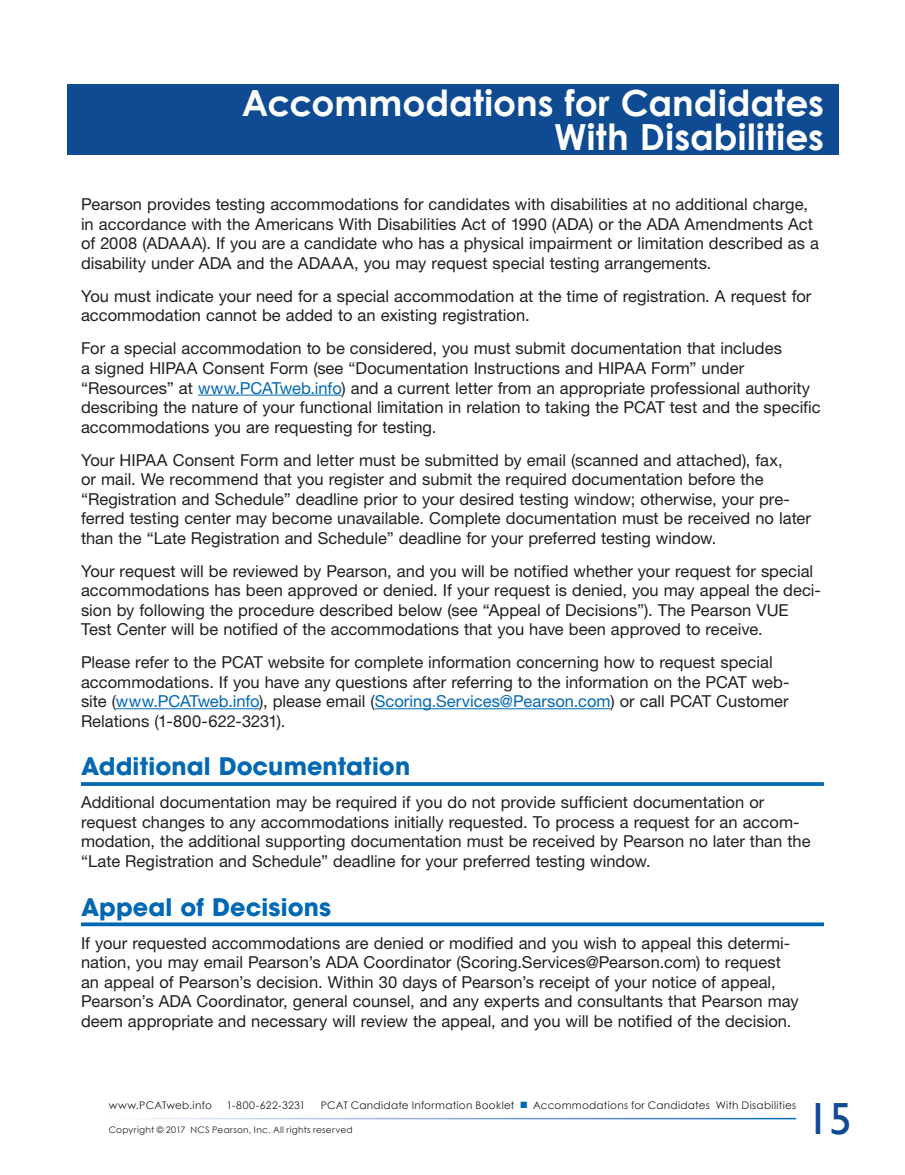
<style>
.page{position:relative;width:905px;height:1175px;background:#fff}
.page>*{position:absolute;margin:0;border:0;box-sizing:border-box;transform-origin:0 0}
.t1{font:45px "Gill Sans";color:#0f4b92}
.t2{font:700 36px/34.5px "Century Gothic";letter-spacing:.005em;color:#fff;text-align:right}
.t3{font:700 24px "ITC Avant Garde Std";letter-spacing:.005em;color:#0168b3}
.t4{font:16.5px/19.5px "Helvetica Neue LT Std";color:#231f20}
.t5{font:10.5px "Century Gothic";letter-spacing:.025em;color:#231f20}
.t6{font:9px "Century Gothic";letter-spacing:.035em;color:#231f20}
.s1{color:#0168b3}
</style>
<div class="page">
<div style="left:67px;top:85px;width:771px;height:70px;background:#0f4b92"></div>
<hr style="left:198px;top:395px;width:143px;height:1px;background:#0168b3">
<hr style="left:116px;top:708px;width:143px;height:1px;background:#0168b3">
<hr style="left:375px;top:708px;width:235px;height:1px;background:#0168b3">
<svg style="left:81px;top:782px;width:743px;height:4px"></svg>
<svg style="left:81px;top:922px;width:743px;height:4px;fill:#0168b3"></svg>
<h2 class="t2" style="left:242px;top:85px;width:583px">Accommodations for Candidates<br>With Disabilities</h2>
<p class="t4" style="left:81px;top:194px;width:739px">Pearson provides testing accommodations for candidates with disabilities at no additional charge, in accordance with the Americans With Disabilities Act of 1990 (ADA) or the ADA Amendments Act of 2008 (ADAAA). If you are a candidate who has a physical impairment or limitation described as a disability under ADA and the ADAAA, you may request special testing arrangements.</p>
<p class="t4" style="left:81px;top:286px;width:732px">You must indicate your need for a special accommodation at the time of registration. A request for accommodation cannot be added to an existing registration.</p>
<p class="t4" style="left:81px;top:339px;width:741px">For a special accommodation to be considered, you must submit documentation that includes<br>a signed HIPAA Consent Form (see “Documentation Instructions and HIPAA Form” under “Resources” at <span class="s1">www. PCATweb.info</span>) and a current letter from an appropriate professional authority describing the nature of your functional limitation in relation to taking the PCAT test and the specific accommodations you are requesting for testing.</p>
<p class="t4" style="left:81px;top:450px;width:731px">Your HIPAA Consent Form and letter must be submitted by email (scanned and attached), fax,<br>or mail. We recommend that you register and submit the required documentation before the “Registration and Schedule” deadline prior to your desired testing window; otherwise, your pre&shy;ferred testing center may become unavailable. Complete documentation must be received no later than the “Late Registration and Schedule” deadline for your preferred testing window.</p>
<p class="t4" style="left:81px;top:561px;width:741px">Your request will be reviewed by Pearson, and you will be notified whether your request for special accommodations has been approved or denied. If your request is denied, you may appeal the deci&shy;sion by following the procedure described below (see “Appeal of Decisions”). The Pearson VUE Test Center will be notified of the accommodations that you have been approved to receive.</p>
<p class="t4" style="left:81px;top:652px;width:710px">Please refer to the PCAT website for complete information concerning how to request special accommodations. If you have any questions after referring to the information on the PCAT web&shy;site (<span class="s1">www. PCATweb.info</span>), please email (<span class="s1">Scoring. Services@Pearson.com</span>) or call PCAT Customer Relations (1-800-622-3231).</p>
<h3 class="t3" style="left:81px;top:751px;width:330px">Additional Documentation</h3>
<p class="t4" style="left:81px;top:792px;width:731px">Additional documentation may be required if you do not provide sufficient documentation or request changes to any accommodations initially requested. To process a request for an accom&shy;modation, the additional supporting documentation must be received by Pearson no later than the “Late Registration and Schedule” deadline for your preferred testing window.</p>
<h3 class="t3" style="left:81px;top:891px;width:251px">Appeal of Decisions</h3>
<p class="t4" style="left:81px;top:932px;width:719px">If your requested accommodations are denied or modified and you wish to appeal this determi&shy;nation, you may email Pearson’s ADA Coordinator (Scoring. Services@Pearson.com) to request an appeal of Pearson’s decision. Within 30 days of Pearson’s receipt of your notice of appeal, Pearson’s ADA Coordinator, general counsel, and any experts and consultants that Pearson may deem appropriate and necessary will review the appeal, and you will be notified of the decision.</p>
<p class="t5" style="left:109px;top:1099px;width:105px">www.PCATweb.info</p>
<p class="t5" style="left:226px;top:1099px;width:80px">1-800-622-3231</p>
<p class="t5" style="left:321px;top:1099px;width:477px">PCAT Candidate Information Booklet <span class="s1">■</span> Accommodations for Candidates With Disabilities</p>
<p class="t6" style="left:109px;top:1123px;width:245px">Copyright © 2017 NCS Pearson, Inc. All rights reserved</p>
<h1 class="t1" style="left:807px;top:1092px;width:46px">15</h1>
</div>
